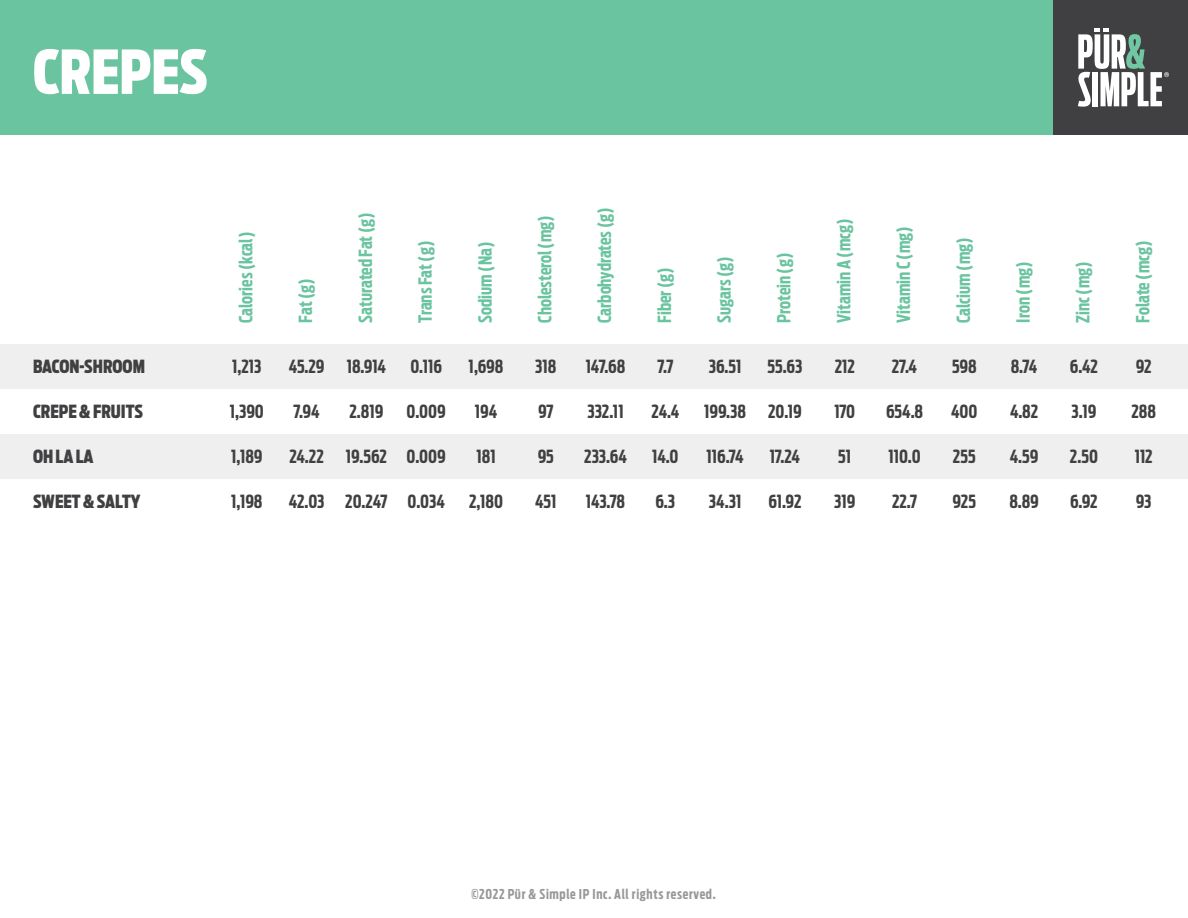
<style>
.page{position:relative;width:1188px;height:918px;background:#fff}
.page>*{position:absolute;margin:0;border:0;box-sizing:border-box;transform-origin:0 0}
.t1{font:900 60px "Antenna Extra Cond";color:#fff}
.t2{font:700 18px "Antenna Extra Cond";color:#404042}
.t3{font:700 18px "Antenna Extra Cond";color:#6ac4a0}
.t4{font:900 18px "Antenna Extra Cond";color:#404042}
.t5{font:700 13.5px "Antenna Extra Cond";letter-spacing:.05em;color:#989898}
</style>
<div class="page">
<div style="left:0;top:0;width:1188px;height:135px;background:#6ac4a0"></div>
<div style="left:1053px;top:0;width:135px;height:135px;background:#404042"></div>
<svg style="left:1078px;top:29px;width:91px;height:78px"></svg>
<div style="left:0;top:344px;width:1188px;height:44px;background:#efefef"></div>
<div style="left:0;top:435px;width:1188px;height:44px;background:#efefef"></div>
<h1 class="t1" style="left:33px;top:49px;width:176px">CREPES</h1>
<p class="t4" style="left:33px;top:360px;width:113px">BACON-SHROOM</p>
<p class="t4" style="left:33px;top:405px;width:111px">CREPE &amp; FRUITS</p>
<p class="t4" style="left:33px;top:450px;width:62px">OH LA LA</p>
<p class="t4" style="left:33px;top:495px;width:109px">SWEET &amp; SALTY</p>
<p class="t3" style="left:239px;top:323px;width:93px;rotate:-90deg">Calories (kcal)</p>
<p class="t2" style="left:232px;top:359px;width:31px">1,213</p>
<p class="t2" style="left:230px;top:404px;width:36px">1,390</p>
<p class="t2" style="left:231px;top:449px;width:33px">1,189</p>
<p class="t2" style="left:231px;top:494px;width:33px">1,198</p>
<p class="t3" style="left:298px;top:323px;width:46px;rotate:-90deg">Fat (g)</p>
<p class="t2" style="left:289px;top:359px;width:37px">45.29</p>
<p class="t2" style="left:294px;top:404px;width:28px">7.94</p>
<p class="t2" style="left:289px;top:449px;width:36px">24.22</p>
<p class="t2" style="left:289px;top:494px;width:37px">42.03</p>
<p class="t3" style="left:358px;top:323px;width:112px;rotate:-90deg">Saturated Fat (g)</p>
<p class="t2" style="left:347px;top:359px;width:41px">18.914</p>
<p class="t2" style="left:349px;top:404px;width:35px">2.819</p>
<p class="t2" style="left:346px;top:449px;width:43px">19.562</p>
<p class="t2" style="left:345px;top:494px;width:44px">20.247</p>
<p class="t3" style="left:418px;top:323px;width:83px;rotate:-90deg">Trans Fat (g)</p>
<p class="t2" style="left:410px;top:359px;width:33px">0.116</p>
<p class="t2" style="left:407px;top:404px;width:41px">0.009</p>
<p class="t2" style="left:407px;top:449px;width:41px">0.009</p>
<p class="t2" style="left:408px;top:494px;width:39px">0.034</p>
<p class="t3" style="left:478px;top:323px;width:83px;rotate:-90deg">Sodium (Na)</p>
<p class="t2" style="left:469px;top:359px;width:36px">1,698</p>
<p class="t2" style="left:475px;top:404px;width:24px">194</p>
<p class="t2" style="left:476px;top:449px;width:21px">181</p>
<p class="t2" style="left:469px;top:494px;width:36px">2,180</p>
<p class="t3" style="left:538px;top:323px;width:109px;rotate:-90deg">Cholesterol (mg)</p>
<p class="t2" style="left:535px;top:359px;width:23px">318</p>
<p class="t2" style="left:538px;top:404px;width:17px">97</p>
<p class="t2" style="left:538px;top:449px;width:18px">95</p>
<p class="t2" style="left:535px;top:494px;width:23px">451</p>
<p class="t3" style="left:597px;top:323px;width:117px;rotate:-90deg">Carbohydrates (g)</p>
<p class="t2" style="left:586px;top:359px;width:41px">147.68</p>
<p class="t2" style="left:587px;top:404px;width:38px">332.11</p>
<p class="t2" style="left:584px;top:449px;width:44px">233.64</p>
<p class="t2" style="left:586px;top:494px;width:41px">143.78</p>
<p class="t3" style="left:657px;top:323px;width:57px;rotate:-90deg">Fiber (g)</p>
<p class="t2" style="left:657px;top:359px;width:17px">7.7</p>
<p class="t2" style="left:652px;top:404px;width:29px">24.4</p>
<p class="t2" style="left:652px;top:449px;width:28px">14.0</p>
<p class="t2" style="left:656px;top:494px;width:21px">6.3</p>
<p class="t3" style="left:717px;top:323px;width:68px;rotate:-90deg">Sugars (g)</p>
<p class="t2" style="left:709px;top:359px;width:34px">36.51</p>
<p class="t2" style="left:704px;top:404px;width:44px">199.38</p>
<p class="t2" style="left:707px;top:449px;width:39px">116.74</p>
<p class="t2" style="left:709px;top:494px;width:34px">34.31</p>
<p class="t3" style="left:777px;top:323px;width:72px;rotate:-90deg">Protein (g)</p>
<p class="t2" style="left:768px;top:359px;width:36px">55.63</p>
<p class="t2" style="left:768px;top:404px;width:35px">20.19</p>
<p class="t2" style="left:770px;top:449px;width:32px">17.24</p>
<p class="t2" style="left:768px;top:494px;width:35px">61.92</p>
<p class="t3" style="left:836px;top:323px;width:106px;rotate:-90deg">Vitamin A (mcg)</p>
<p class="t2" style="left:835px;top:359px;width:22px">212</p>
<p class="t2" style="left:834px;top:404px;width:22px">170</p>
<p class="t2" style="left:838px;top:449px;width:15px">51</p>
<p class="t2" style="left:834px;top:494px;width:23px">319</p>
<p class="t3" style="left:896px;top:323px;width:98px;rotate:-90deg">Vitamin C (mg)</p>
<p class="t2" style="left:892px;top:359px;width:27px">27.4</p>
<p class="t2" style="left:886px;top:404px;width:39px">654.8</p>
<p class="t2" style="left:888px;top:449px;width:34px">110.0</p>
<p class="t2" style="left:892px;top:494px;width:27px">22.7</p>
<p class="t3" style="left:956px;top:323px;width:87px;rotate:-90deg">Calcium (mg)</p>
<p class="t2" style="left:952px;top:359px;width:26px">598</p>
<p class="t2" style="left:951px;top:404px;width:28px">400</p>
<p class="t2" style="left:953px;top:449px;width:24px">255</p>
<p class="t2" style="left:953px;top:494px;width:25px">925</p>
<p class="t3" style="left:1016px;top:323px;width:63px;rotate:-90deg">Iron (mg)</p>
<p class="t2" style="left:1011px;top:359px;width:28px">8.74</p>
<p class="t2" style="left:1010px;top:404px;width:30px">4.82</p>
<p class="t2" style="left:1010px;top:449px;width:30px">4.59</p>
<p class="t2" style="left:1009px;top:494px;width:31px">8.89</p>
<p class="t3" style="left:1076px;top:323px;width:63px;rotate:-90deg">Zinc (mg)</p>
<p class="t2" style="left:1070px;top:359px;width:29px">6.42</p>
<p class="t2" style="left:1072px;top:404px;width:26px">3.19</p>
<p class="t2" style="left:1070px;top:449px;width:30px">2.50</p>
<p class="t2" style="left:1070px;top:494px;width:29px">6.92</p>
<p class="t3" style="left:1135px;top:323px;width:84px;rotate:-90deg">Folate (mcg)</p>
<p class="t2" style="left:1136px;top:359px;width:17px">92</p>
<p class="t2" style="left:1131px;top:404px;width:26px">288</p>
<p class="t2" style="left:1135px;top:449px;width:20px">112</p>
<p class="t2" style="left:1136px;top:494px;width:17px">93</p>
<p class="t5" style="left:471px;top:888px;width:246px">©2022 Pür &amp; Simple IP Inc. All rights reserved.</p>
</div>
